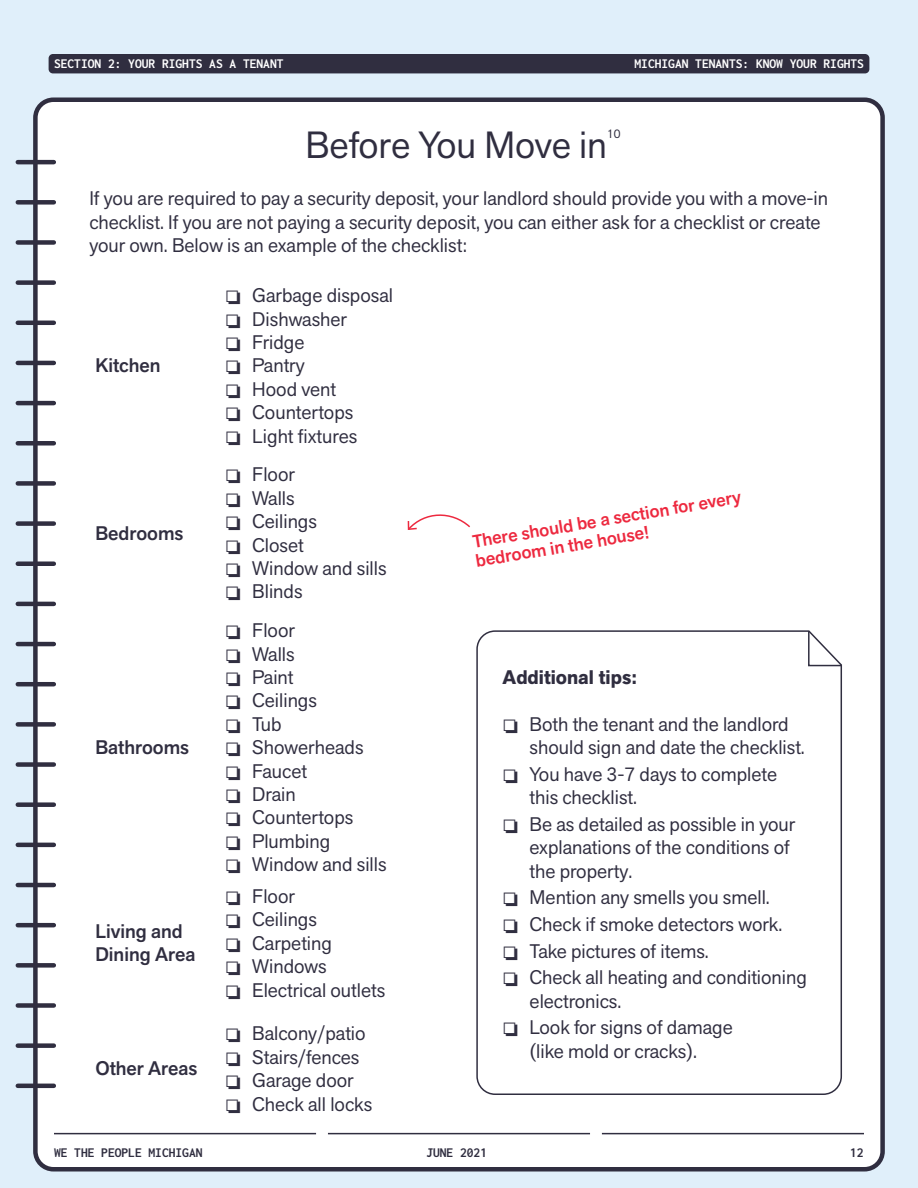
<style>
.page{position:relative;width:918px;height:1188px;background:#e0effa}
.page>*{position:absolute;margin:0;border:0;box-sizing:border-box;transform-origin:0 0}
.t1{font:37.5px "Akzid Grtsk Next";color:#302e40}
.t2{font:19.5px/23.4px "Akzid Grtsk Next";color:#302e40}
.t3{font:500 19.5px/23.4px "Akzid Grtsk Next";color:#302e40}
.t4{font:700 19.5px "Akzid Grtsk Next";color:#302e40}
.t5{font:500 18px/19px "Akzid Grtsk Next";color:#ed293f}
.t6{font:700 13.5px "Inconsolata";color:#fff}
.t7{font:700 13.5px "Inconsolata";color:#302e40}
.t8{font:12.3px "Akzid Grtsk Next";color:#302e40}
</style>
<div class="page">
<div style="left:35px;top:100px;width:848px;height:1069px;background:#fff;border-radius:18px"></div>
<div style="left:33px;top:98px;width:852px;height:1074px;border:4px solid #302e40;border-radius:18px"></div>
<hr style="left:54px;top:1133px;width:262px;height:1px;background:#302e40">
<hr style="left:328px;top:1133px;width:262px;height:1px;background:#302e40">
<div style="left:49px;top:54px;width:820px;height:19px;background:#302e40;border-radius:4px"></div>
<hr style="left:602px;top:1133px;width:262px;height:1px;background:#302e40">
<hr style="left:18px;top:160px;width:36px;height:4px;background:#302e40">
<hr style="left:18px;top:401px;width:36px;height:4px;background:#302e40">
<hr style="left:18px;top:642px;width:36px;height:4px;background:#302e40">
<hr style="left:18px;top:883px;width:36px;height:4px;background:#302e40">
<div style="left:18px;top:200px;width:36px;height:5px;background:#302e40"></div>
<div style="left:18px;top:441px;width:36px;height:5px;background:#302e40"></div>
<hr style="left:18px;top:682px;width:36px;height:4px;background:#302e40">
<hr style="left:18px;top:923px;width:36px;height:4px;background:#302e40">
<div style="left:18px;top:240px;width:36px;height:5px;background:#302e40"></div>
<div style="left:18px;top:481px;width:36px;height:5px;background:#302e40"></div>
<div style="left:18px;top:722px;width:36px;height:5px;background:#302e40"></div>
<div style="left:18px;top:963px;width:36px;height:5px;background:#302e40"></div>
<div style="left:18px;top:280px;width:36px;height:5px;background:#302e40"></div>
<div style="left:18px;top:521px;width:36px;height:5px;background:#302e40"></div>
<div style="left:18px;top:762px;width:36px;height:5px;background:#302e40"></div>
<div style="left:18px;top:1003px;width:36px;height:5px;background:#302e40"></div>
<hr style="left:18px;top:321px;width:36px;height:4px;background:#302e40">
<div style="left:18px;top:561px;width:36px;height:5px;background:#302e40"></div>
<div style="left:18px;top:802px;width:36px;height:5px;background:#302e40"></div>
<div style="left:18px;top:1043px;width:36px;height:5px;background:#302e40"></div>
<hr style="left:18px;top:361px;width:36px;height:4px;background:#302e40">
<hr style="left:18px;top:602px;width:36px;height:4px;background:#302e40">
<hr style="left:18px;top:843px;width:36px;height:4px;background:#302e40">
<hr style="left:18px;top:1084px;width:36px;height:4px;background:#302e40">
<svg style="left:476px;top:630px;width:366px;height:465px"></svg>
<svg style="left:807px;top:630px;width:35px;height:37px"></svg>
<svg style="left:407px;top:514px;width:63px;height:16px"></svg>
<svg style="left:504px;top:719px;width:14px;height:14px"></svg>
<svg style="left:504px;top:769px;width:14px;height:14px"></svg>
<svg style="left:504px;top:819px;width:14px;height:14px"></svg>
<svg style="left:504px;top:893px;width:14px;height:13px"></svg>
<svg style="left:504px;top:919px;width:14px;height:14px"></svg>
<svg style="left:504px;top:946px;width:14px;height:14px"></svg>
<svg style="left:504px;top:973px;width:14px;height:13px"></svg>
<svg style="left:504px;top:1023px;width:14px;height:13px"></svg>
<p class="t6" style="left:54px;top:55px;width:231px">SECTION 2: YOUR RIGHTS AS A TENANT</p>
<p class="t6" style="left:634px;top:54px;width:231px">MICHIGAN TENANTS: KNOW YOUR RIGHTS</p>
<h1 class="t1" style="left:305px;top:121px;width:303px">Before You Move in</h1>
<p class="t8" style="left:607px;top:126px;width:15px">10</p>
<p class="t2" style="left:89px;top:187px;width:740px">If you are required to pay a security deposit, your landlord should provide you with a move-in checklist. If you are not paying a security deposit, you can either ask for a checklist or create your own. Below is an example of the checklist:</p>
<p class="t3" style="left:95px;top:354px;width:67px">Kitchen</p>
<p class="t3" style="left:95px;top:521px;width:90px">Bedrooms</p>
<p class="t3" style="left:95px;top:736px;width:95px">Bathrooms</p>
<p class="t3" style="left:95px;top:920px;width:102px">Living and<br>Dining Area</p>
<p class="t3" style="left:95px;top:1057px;width:104px">Other Areas</p>
<p class="t2" style="left:252px;top:283px;width:142px">Garbage disposal<br>Dishwasher<br>Fridge<br>Pantry<br>Hood vent<br>Countertops<br>Light fixtures</p>
<p class="t2" style="left:252px;top:463px;width:136px">Floor<br>Walls<br>Ceilings<br>Closet<br>Window and sills<br>Blinds</p>
<p class="t2" style="left:252px;top:619px;width:136px">Floor<br>Walls<br>Paint<br>Ceilings<br>Tub<br>Showerheads<br>Faucet<br>Drain<br>Countertops<br>Plumbing<br>Window and sills</p>
<p class="t2" style="left:252px;top:884px;width:134px">Floor<br>Ceilings<br>Carpeting<br>Windows<br>Electrical outlets</p>
<p class="t2" style="left:252px;top:1022px;width:121px">Balcony/patio<br>Stairs/fences<br>Garage door<br>Check all locks</p>
<p class="t5" style="left:471px;top:533px;width:274px;rotate:-10deg">There should be a section for every bedroom in the house!</p>
<p class="t4" style="left:503px;top:664px;width:136px">Additional tips:</p>
<p class="t2" style="left:530px;top:712px;width:277px">Both the tenant and the landlord should sign and date the checklist.</p>
<p class="t2" style="left:530px;top:762px;width:249px">You have 3-7 days to complete this checklist.</p>
<p class="t2" style="left:530px;top:812px;width:267px">Be as detailed as possible in your explanations of the conditions of the property.</p>
<p class="t2" style="left:530px;top:884px;width:279px;line-height:26.7px">Mention any smells you smell.<br>Check if smoke detectors work.<br>Take pictures of items.<br>Check all heating and conditioning</p>
<p class="t2" style="left:530px;top:987px;width:205px;line-height:26.7px">electronics.<br>Look for signs of damage</p>
<p class="t2" style="left:530px;top:1039px;width:169px">(like mold or cracks).</p>
<p class="t7" style="left:54px;top:1144px;width:150px">WE THE PEOPLE MICHIGAN</p>
<p class="t7" style="left:850px;top:1144px;width:15px">12</p>
<p class="t7" style="left:426px;top:1144px;width:62px">JUNE 2021</p>
</div>
